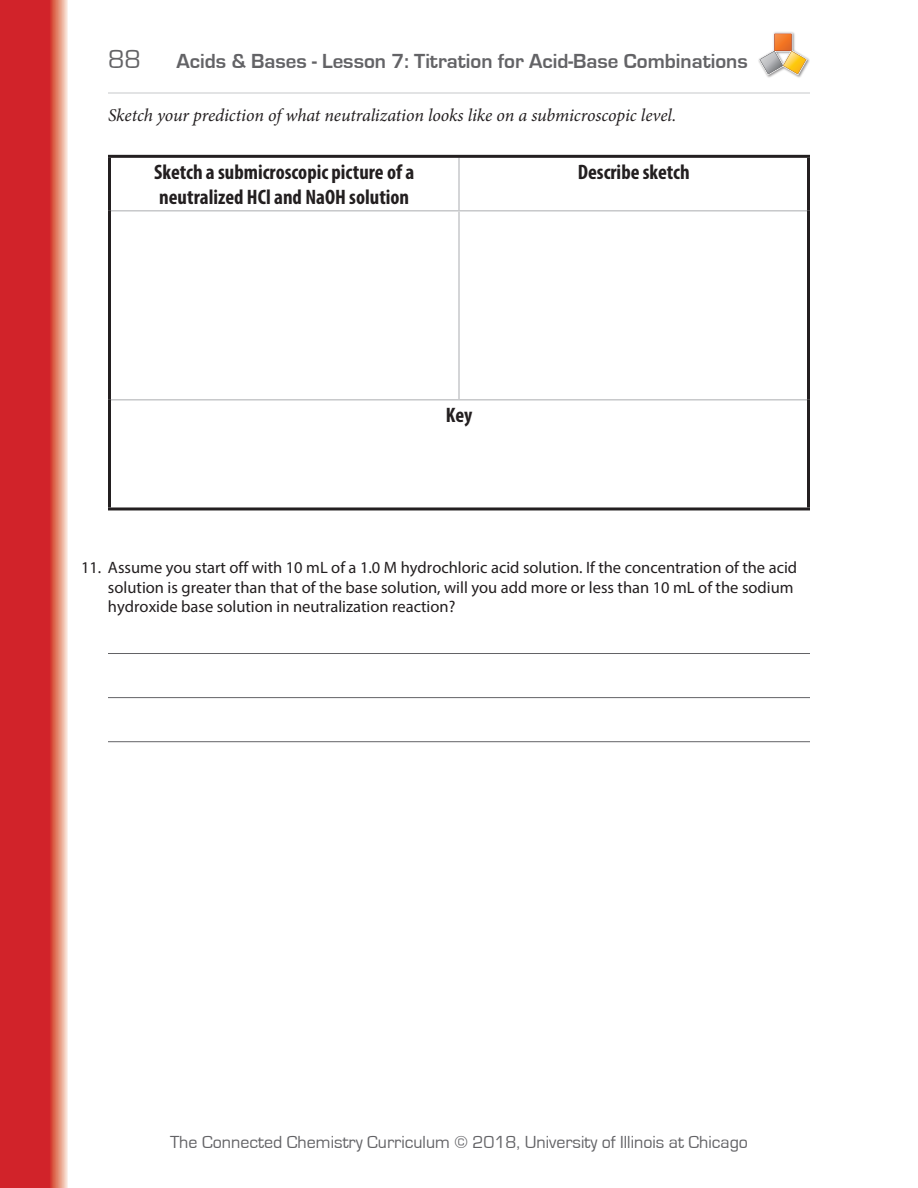
<style>
.page{position:relative;width:918px;height:1188px;background:#fff}
.page>*{position:absolute;margin:0;border:0;box-sizing:border-box;transform-origin:0 0}
.t1{font:27px "Eurostile";color:#636366}
.t2{font:700 condensed 21px/25.2px "Myriad Pro";color:#231f20}
.t3{font:700 21px "Eurostile";color:#636366}
.t4{font:italic 18px "Minion Pro";letter-spacing:-.01em;color:#231f20}
.t5{font:18px "Eurostile";color:#636366}
.t6{font:16.5px/19.5px "Myriad Pro";color:#231f20}
</style>
<div class="page">
<svg style="left:0;top:0;width:68px;height:1188px;background:#d53c3c"></svg>
<img style="left:766px;top:32px;width:44px;height:46px">
<svg style="left:758px;top:33px;width:50px;height:42px"></svg>
<hr style="left:108px;top:93px;width:702px;height:1px;background:#c7c8ca">
<hr style="left:108px;top:653px;width:702px;height:1px;background:#636366">
<hr style="left:108px;top:697px;width:702px;height:1px;background:#636366">
<hr style="left:108px;top:741px;width:702px;height:1px;background:#636366">
<hr style="left:458px;top:158px;width:2px;height:52px;background:#c7c8ca">
<hr style="left:111px;top:210px;width:348px;height:2px;background:#c7c8ca">
<hr style="left:459px;top:210px;width:348px;height:2px;background:#c7c8ca">
<hr style="left:458px;top:212px;width:2px;height:187px;background:#c7c8ca">
<hr style="left:111px;top:399px;width:348px;height:2px;background:#c7c8ca">
<hr style="left:459px;top:399px;width:348px;height:2px;background:#c7c8ca">
<hr style="left:108px;top:155px;width:351px;height:3px;background:#231f20">
<hr style="left:108px;top:158px;width:3px;height:53px;background:#231f20">
<hr style="left:459px;top:155px;width:351px;height:3px;background:#231f20">
<hr style="left:807px;top:158px;width:3px;height:53px;background:#231f20">
<hr style="left:108px;top:211px;width:3px;height:189px;background:#231f20">
<hr style="left:807px;top:211px;width:3px;height:189px;background:#231f20">
<hr style="left:108px;top:400px;width:3px;height:107px;background:#231f20">
<hr style="left:807px;top:400px;width:3px;height:107px;background:#231f20">
<hr style="left:108px;top:507px;width:351px;height:3px;background:#231f20">
<hr style="left:459px;top:507px;width:351px;height:3px;background:#231f20">
<h1 class="t1" style="left:108px;top:44px;width:35px">88</h1>
<p class="t3" style="left:176px;top:49px;width:573px">Acids &amp; Bases - Lesson 7: Titration for Acid-Base Combinations</p>
<p class="t4" style="left:108px;top:103px;width:570px">Sketch your prediction of what neutralization looks like on a submicroscopic level.</p>
<p class="t2" style="left:154px;top:159px;width:262px">Sketch a submicroscopic picture of a neutralized HCl and NaOH solution</p>
<p class="t2" style="left:578px;top:159px;width:113px">Describe sketch</p>
<p class="t2" style="left:446px;top:402px;width:28px">Key</p>
<p class="t6" style="left:108px;top:557px;width:691px;text-indent:-27px">11. Assume you start off with 10 mL of a 1.0 M hydrochloric acid solution. If the concentration of the acid solution is greater than that of the base solution, will you add more or less than 10 mL of the sodium hydroxide base solution in neutralization reaction?</p>
<p class="t5" style="left:170px;top:1132px;width:580px">The Connected Chemistry Curriculum © 2018, University of Illinois at Chicago</p>
</div>
